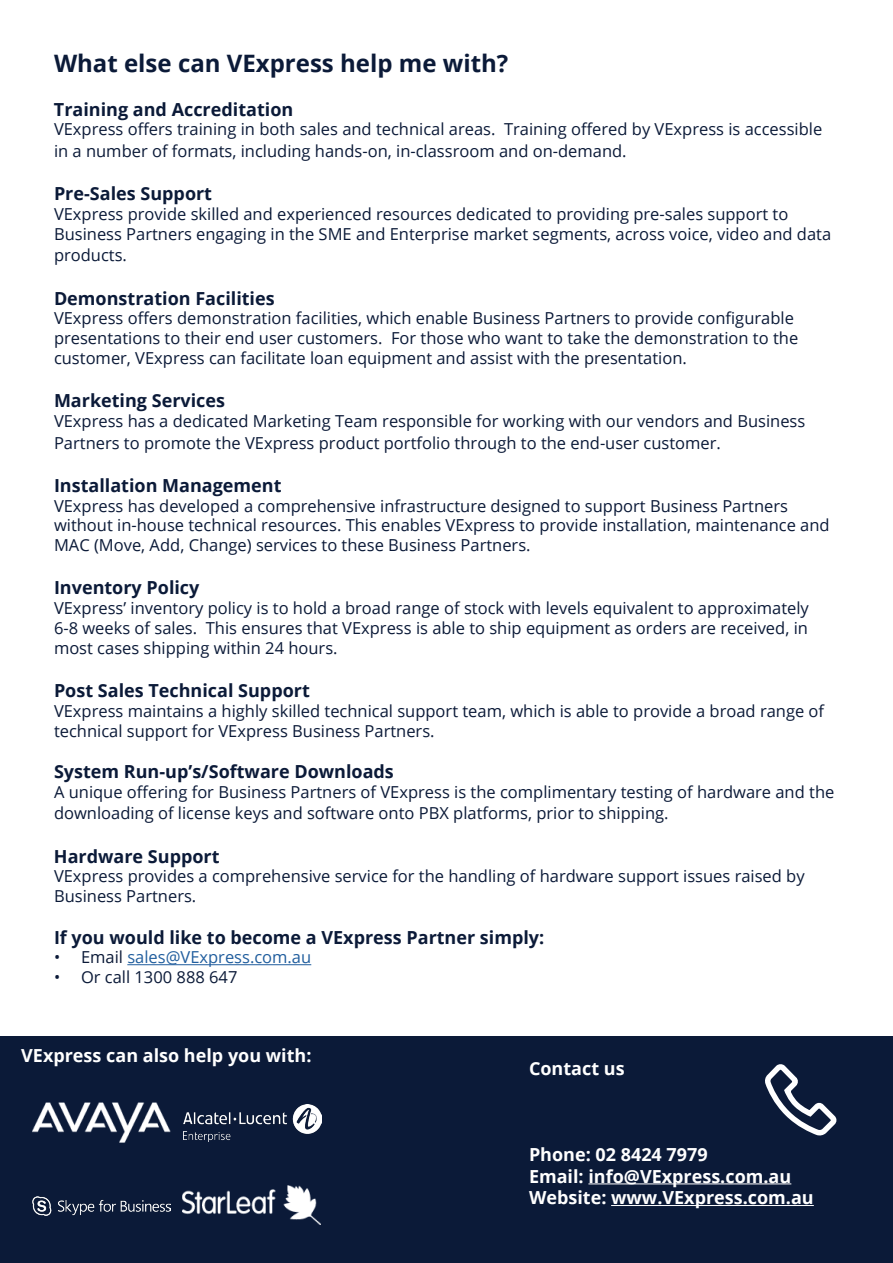
<style>
.page{position:relative;width:893px;height:1263px;background:#fff}
.page>*{position:absolute;margin:0;border:0;box-sizing:border-box;transform-origin:0 0}
.t1{font:700 24px "Open Sans";color:#0b1a38}
.t2{font:700 18px "Open Sans";color:#0b1a38}
.t3{font:700 18px/21.6px "Open Sans";color:#fff}
.t4{font:16.5px/19.8px "Open Sans";color:#0b1a38}
.t5{font:16.5px "Open Sans";color:#215e9e}
.s1{color:#0b1a38}
</style>
<div class="page">
<div style="left:0;top:1037px;width:893px;height:226px;background:#0b1a38"></div>
<hr style="left:127px;top:964px;width:184px;height:1px;background:#215e9e">
<img style="left:32px;top:1102px;width:138px;height:40px">
<img style="left:32px;top:1196px;width:138px;height:19px">
<img style="left:183px;top:1104px;width:138px;height:37px">
<img style="left:183px;top:1186px;width:138px;height:38px">
<hr style="left:588px;top:1183px;width:203px;height:1px;background:#fff">
<hr style="left:611px;top:1205px;width:203px;height:1px;background:#fff">
<svg style="left:767px;top:1064px;width:70px;height:72px"></svg>
<h1 class="t1" style="left:54px;top:47px;width:456px">What else can VExpress help me with?</h1>
<p class="t2" style="left:54px;top:96px;width:241px">Training and Accreditation</p>
<p class="t4" style="left:54px;top:118px;width:770px;line-height:21.6px">VExpress offers training in both sales and technical areas. Training offered by VExpress is accessible in a number of formats, including hands-on, in-classroom and on-demand.</p>
<p class="t2" style="left:54px;top:181px;width:160px">Pre-Sales Support</p>
<p class="t4" style="left:54px;top:204px;width:779px">VExpress provide skilled and experienced resources dedicated to providing pre-sales support to<br>Business Partners engaging in the SME and Enterprise market segments, across voice, video and data</p>
<p class="t4" style="left:54px;top:245px;width:74px">products.</p>
<p class="t2" style="left:54px;top:285px;width:222px">Demonstration Facilities</p>
<p class="t4" style="left:54px;top:308px;width:746px">VExpress offers demonstration facilities, which enable Business Partners to provide configurable presentations to their end user customers. For those who want to take the demonstration to the customer, VExpress can facilitate loan equipment and assist with the presentation.</p>
<p class="t2" style="left:54px;top:388px;width:173px">Marketing Services</p>
<p class="t4" style="left:54px;top:410px;width:753px;line-height:21.6px">VExpress has a dedicated Marketing Team responsible for working with our vendors and Business<br>Partners to promote the VExpress product portfolio through to the end-user customer.</p>
<p class="t2" style="left:54px;top:473px;width:229px">Installation Management</p>
<p class="t4" style="left:54px;top:495px;width:777px">VExpress has developed a comprehensive infrastructure designed to support Business Partners without in-house technical resources. This enables VExpress to provide installation, maintenance and<br>MAC (Move, Add, Change) services to these Business Partners.</p>
<p class="t2" style="left:54px;top:575px;width:147px">Inventory Policy</p>
<p class="t4" style="left:54px;top:598px;width:756px;text-align:justify">VExpress’ inventory policy is to hold a broad range of stock with levels equivalent to approximately 6-8 weeks of sales. This ensures that VExpress is able to ship equipment as orders are received, in most cases shipping within 24 hours.</p>
<p class="t2" style="left:54px;top:678px;width:257px">Post Sales Technical Support</p>
<p class="t4" style="left:54px;top:700px;width:772px">VExpress maintains a highly skilled technical support team, which is able to provide a broad range of technical support for VExpress Business Partners.</p>
<p class="t2" style="left:54px;top:759px;width:341px">System Run-up’s/Software Downloads</p>
<p class="t4" style="left:54px;top:781px;width:782px;line-height:21.6px">A unique offering for Business Partners of VExpress is the complimentary testing of hardware and the downloading of license keys and software onto PBX platforms, prior to shipping.</p>
<p class="t2" style="left:54px;top:843px;width:167px">Hardware Support</p>
<p class="t4" style="left:54px;top:866px;width:752px">VExpress provides a comprehensive service for the handling of hardware support issues raised by<br>Business Partners.</p>
<p class="t2" style="left:54px;top:924px;width:492px">If you would like to become a VExpress Partner simply:</p>
<p class="t5" style="left:54px;top:946px;width:259px"><span class="s1">• Email</span> sales@VExpress.com.au</p>
<p class="t4" style="left:54px;top:967px;width:185px">• Or call 1300 888 647</p>
<p class="t3" style="left:21px;top:1045px;width:292px">VExpress can also help you with:</p>
<p class="t3" style="left:529px;top:1057px;width:97px">Contact us</p>
<p class="t3" style="left:529px;top:1143px;width:286px">Phone: 02 8424 7979<br>Email: info@VExpress.com.au<br>Website: www.VExpress.com.au</p>
</div>
